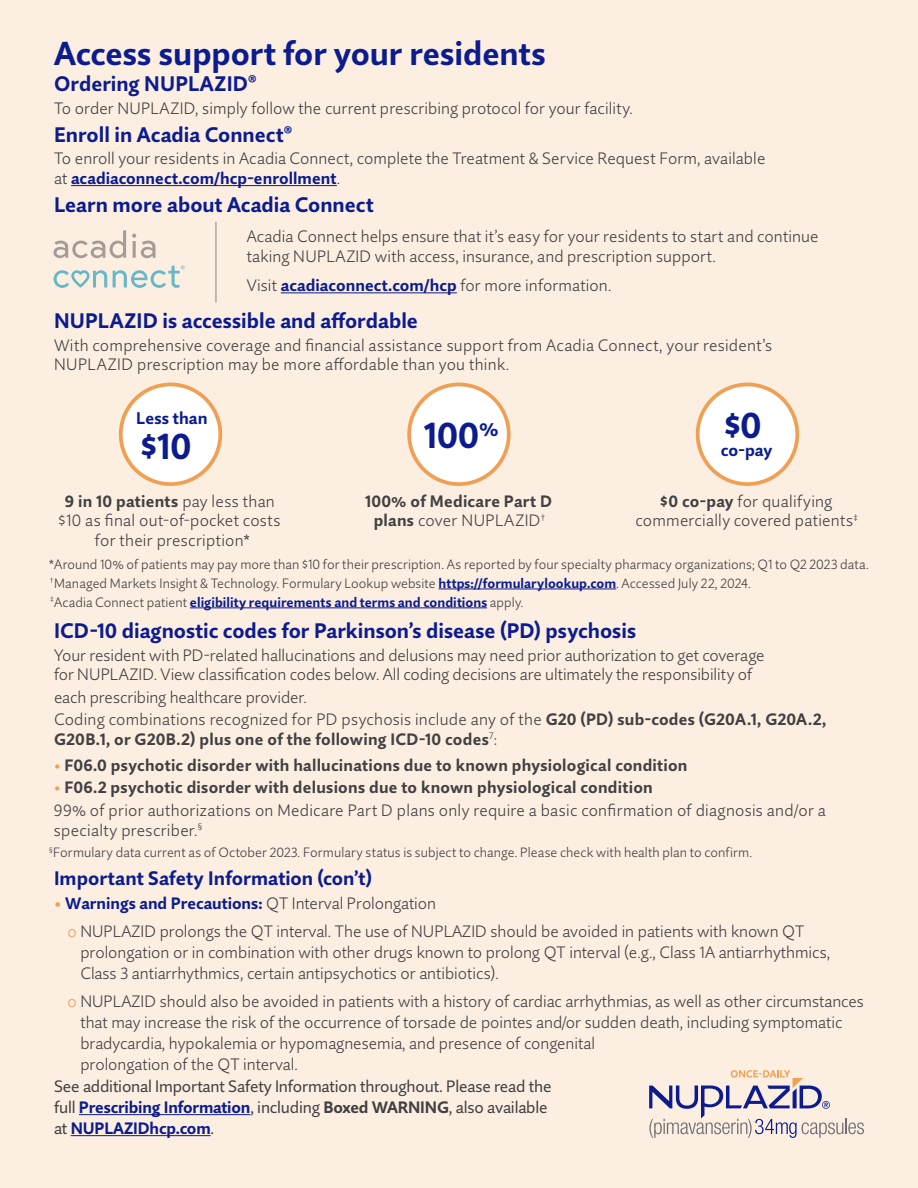
<style>
.page{position:relative;width:918px;height:1188px;background:#fcefe2}
.page>*{position:absolute;margin:0;border:0;box-sizing:border-box;transform-origin:0 0}
.t1{font:700 36.45px "Quire Sans Pro";color:#0c1c8e}
.t2{font:700 33px "Quire Sans Pro";color:#0c1c8e}
.t3{font:700 21px "Quire Sans Pro";color:#0c1c8e}
.t4{font:700 19.5px "Quire Sans Pro";letter-spacing:.005em;color:#0c1c8e}
.t5{font:700 16.8px "Quire Sans Pro";letter-spacing:.005em;color:#0c1c8e}
.t6{font:300 16.5px/19.5px "Quire Sans Pro";color:#414042}
.t7{font:700 16.5px/19.5px "Quire Sans Pro";letter-spacing:.015em;color:#414042;text-align:center}
.t8{font:16.5px/21px "Quire Sans Pro";letter-spacing:-.01em;color:#414042}
.t9{font:300 13.5px/18.9px "Quire Sans Pro";letter-spacing:.005em;color:#414042}
.s1{font-weight:700;color:#0c1c8e}
.s2{font-weight:300}
.s3{font-weight:700}
.s4{color:#f0a055}
.s5{font-weight:700;color:#f0a055}
.s6{font-weight:800;color:#f0a055}
</style>
<div class="page">
<svg style="left:649px;top:1070px;width:215px;height:68px"></svg>
<div style="left:698px;top:384px;width:99px;height:100px;background:#fff;border-radius:50%"></div>
<div style="left:696px;top:383px;width:103px;height:103px;border:4px solid #f0a055;border-radius:50%"></div>
<div style="left:409px;top:384px;width:100px;height:100px;background:#fff;border-radius:50%"></div>
<div style="left:407px;top:383px;width:104px;height:103px;border:4px solid #f0a055;border-radius:50%"></div>
<div style="left:121px;top:384px;width:99px;height:100px;background:#fff;border-radius:50%"></div>
<div style="left:119px;top:383px;width:103px;height:103px;border:4px solid #f0a055;border-radius:50%"></div>
<svg style="left:53px;top:230px;width:102px;height:28px"></svg>
<svg style="left:54px;top:266px;width:131px;height:22px"></svg>
<hr style="left:215px;top:222px;width:2px;height:80px;background:#a7a8aa">
<hr style="left:281px;top:292px;width:176px;height:1px;background:#0c1c8e">
<hr style="left:71px;top:185px;width:266px;height:1px;background:#0c1c8e">
<hr style="left:439px;top:589px;width:177px;height:1px;background:#0c1c8e">
<hr style="left:190px;top:608px;width:297px;height:1px;background:#0c1c8e">
<hr style="left:79px;top:1114px;width:171px;height:1px;background:#0c1c8e">
<hr style="left:71px;top:1135px;width:140px;height:1px;background:#0c1c8e">
<h2 class="t2" style="left:54px;top:33px;width:493px">Access support for your residents</h2>
<p class="t3" style="left:54px;top:70px;width:204px">Ordering NUPLAZID<sup>®</sup></p>
<p class="t6" style="left:54px;top:98px;width:580px">To order NUPLAZID, simply follow the current prescribing protocol for your facility.</p>
<p class="t3" style="left:54px;top:121px;width:240px">Enroll in Acadia Connect<sup>®</sup></p>
<p class="t6" style="left:54px;top:149px;width:713px">To enroll your residents in Acadia Connect, complete the Treatment &amp; Service Request Form, available at <span class="s1">acadiaconnect.com/hcp-enrollment</span>.</p>
<p class="t3" style="left:54px;top:192px;width:321px">Learn more about Acadia Connect</p>
<p class="t6" style="left:247px;top:227px;width:573px">Acadia Connect helps ensure that it’s easy for your residents to start and continue taking NUPLAZID with access, insurance, and prescription support.</p>
<p class="t6" style="left:247px;top:276px;width:366px">Visit <span class="s1">acadiaconnect.com/hcp</span> for more information.</p>
<p class="t3" style="left:54px;top:307px;width:365px">NUPLAZID is accessible and affordable</p>
<p class="t6" style="left:54px;top:335px;width:720px">With comprehensive coverage and financial assistance support from Acadia Connect, your resident’s<br>NUPLAZID prescription may be more affordable than you think.</p>
<p class="t5" style="left:136px;top:408px;width:73px">Less than</p>
<h1 class="t1" style="left:724px;top:402px;width:39px">$0</h1>
<p class="t5" style="left:721px;top:440px;width:53px">co-pay</p>
<h1 class="t1" style="left:424px;top:412px;width:76px">100<sup>%</sup></h1>
<h1 class="t1" style="left:141px;top:423px;width:52px">$10</h1>
<p class="t7" style="left:365px;top:491px;width:189px">100% of Medicare Part D plans <span class="s2">cover NUPLAZID</span><sup>†</sup></p>
<p class="t6" style="left:59px;top:491px;width:224px;text-align:center"><span class="s3">9 in 10 patients</span> pay less than $10 as final out-of-pocket costs for their prescription*</p>
<p class="t6" style="left:635px;top:491px;width:224px;text-align:center"><span class="s3">$0 co-pay</span> for qualifying commercially covered patients<sup>‡</sup></p>
<p class="t9" style="left:49px;top:554px;width:821px">*Around 10% of patients may pay more than $10 for their prescription. As reported by four specialty pharmacy organizations; Q1 to Q2 2023 data. <sup>†</sup>Managed Markets Insight &amp; Technology. Formulary Lookup website <span class="s1">https://formularylookup.com</span>. Accessed July 22, 2024.<br><sup>‡</sup>Acadia Connect patient <span class="s1">eligibility requirements and terms and conditions</span> apply.</p>
<p class="t3" style="left:54px;top:617px;width:584px">ICD-10 diagnostic codes for Parkinson’s disease (PD) psychosis</p>
<p class="t6" style="left:54px;top:645px;width:712px">Your resident with PD-related hallucinations and delusions may need prior authorization to get coverage for NUPLAZID. View classification codes below. All coding decisions are ultimately the responsibility of</p>
<p class="t6" style="left:54px;top:685px;width:774px;line-height:22.8px">each prescribing healthcare provider.<br>Coding combinations recognized for PD psychosis include any of the <span class="s3">G20 (PD) sub-codes (G20A.1, G20A.2,</span></p>
<p class="t7" style="left:54px;top:729px;width:445px">G20B.1, or G20B.2) plus one of the following ICD-10 codes<sup>7</sup><span class="s2">:</span></p>
<p class="t7" style="left:54px;top:755px;width:635px"><span class="s4">•</span> F06.0 psychotic disorder with hallucinations due to known physiological condition</p>
<p class="t6" style="left:54px;top:776px;width:773px;line-height:22.8px"><span class="s5">•</span> <span class="s3">F06.2 psychotic disorder with delusions due to known physiological condition<br></span>99% of prior authorizations on Medicare Part D plans only require a basic confirmation of diagnosis and/or a</p>
<p class="t6" style="left:54px;top:820px;width:150px">specialty prescriber.<sup>§</sup></p>
<p class="t4" style="left:54px;top:866px;width:319px">Important Safety Information (con’t)</p>
<p class="t6" style="left:67px;top:890px;width:738px;line-height:27.8px;text-indent:-13px"><span class="s6">•</span> <span class="s1">Warnings and Precautions:</span> QT Interval Prolongation<br><span class="s4">o</span> NUPLAZID prolongs the QT interval. The use of NUPLAZID should be avoided in patients with known QT</p>
<p class="t6" style="left:80px;top:942px;width:751px;line-height:21px">prolongation or in combination with other drugs known to prolong QT interval (e.g., Class 1A antiarrhythmics,<br>Class 3 antiarrhythmics, certain antipsychotics or antibiotics).</p>
<p class="t6" style="left:80px;top:990px;width:785px;line-height:21px;text-indent:-13px"><span class="s4">o</span> NUPLAZID should also be avoided in patients with a history of cardiac arrhythmias, as well as other circumstances that may increase the risk of the occurrence of torsade de pointes and/or sudden death, including symptomatic bradycardia, hypokalemia or hypomagnesemia, and presence of congenital<br>prolongation of the QT interval.</p>
<p class="t9" style="left:49px;top:843px;width:705px"><sup>§</sup>Formulary data current as of October 2023. Formulary status is subject to change. Please check with health plan to confirm.</p>
<p class="t8" style="left:54px;top:1076px;width:499px">See additional Important Safety Information throughout. Please read the full <span class="s1">Prescribing Information</span>, including <span class="s3">Boxed WARNING</span>, also available at <span class="s1">NUPLAZIDhcp.com</span>.</p>
</div>
